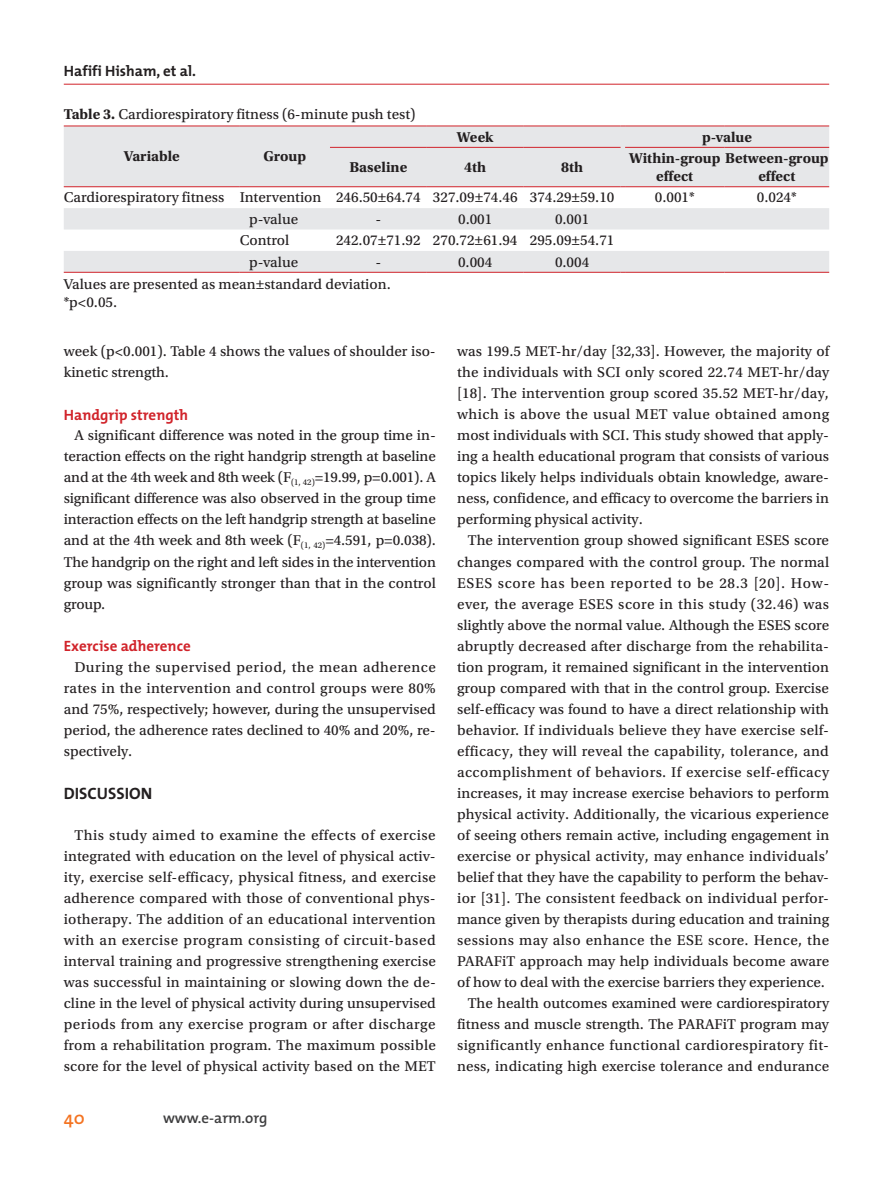
<style>
.page{position:relative;width:893px;height:1191px;background:#fff}
.page>*{position:absolute;margin:0;border:0;box-sizing:border-box;transform-origin:0 0}
.t1{font:600 18px "The Mix";color:#f47321}
.t2{font:700 16.5px "The Mix";color:#231f20}
.t3{font:15px/21px "Utopia Std Capt";letter-spacing:.005em;color:#231f20;text-align:justify}
.t4{font:15px "Utopia Std Capt";letter-spacing:.025em;color:#231f20}
.t5{font:15px "Utopia Std Capt";letter-spacing:.03em;color:#231f20}
.t6{font:700 15px/18px "Utopia Std";color:#231f20}
.t7{font:15px "Utopia Std Capt";letter-spacing:.045em;color:#231f20}
.t8{font:700 15px "The Mix";color:#d1232a}
.t9{font:700 15px "The Mix";color:#231f20}
.t10{font:600 15px "The Mix";color:#3e3e3f}
.s1{font-family:"Utopia Std";font-weight:700}
</style>
<div class="page">
<hr style="left:64px;top:84px;width:765px;height:1px;background:#d1232a">
<svg style="left:64px;top:127px;width:765px;height:145px;fill:#e6e7e9"></svg>
<hr style="left:330px;top:147px;width:97px;height:1px;background:#d1232a">
<hr style="left:427px;top:147px;width:97px;height:1px;background:#d1232a">
<hr style="left:524px;top:147px;width:97px;height:1px;background:#d1232a">
<hr style="left:625px;top:147px;width:100px;height:1px;background:#d1232a">
<hr style="left:725px;top:147px;width:104px;height:1px;background:#d1232a">
<hr style="left:64px;top:126px;width:176px;height:1px;background:#d1232a">
<hr style="left:240px;top:126px;width:90px;height:1px;background:#d1232a">
<hr style="left:330px;top:126px;width:97px;height:1px;background:#d1232a">
<hr style="left:427px;top:126px;width:97px;height:1px;background:#d1232a">
<hr style="left:524px;top:126px;width:97px;height:1px;background:#d1232a">
<hr style="left:625px;top:126px;width:100px;height:1px;background:#d1232a">
<hr style="left:725px;top:126px;width:104px;height:1px;background:#d1232a">
<hr style="left:64px;top:186px;width:176px;height:1px;background:#d1232a">
<hr style="left:240px;top:186px;width:90px;height:1px;background:#d1232a">
<hr style="left:330px;top:186px;width:97px;height:1px;background:#d1232a">
<hr style="left:427px;top:186px;width:97px;height:1px;background:#d1232a">
<hr style="left:524px;top:186px;width:97px;height:1px;background:#d1232a">
<hr style="left:625px;top:186px;width:100px;height:1px;background:#d1232a">
<hr style="left:725px;top:186px;width:104px;height:1px;background:#d1232a">
<hr style="left:64px;top:272px;width:176px;height:1px;background:#d1232a">
<hr style="left:240px;top:272px;width:90px;height:1px;background:#d1232a">
<hr style="left:330px;top:272px;width:97px;height:1px;background:#d1232a">
<hr style="left:427px;top:272px;width:97px;height:1px;background:#d1232a">
<hr style="left:524px;top:272px;width:97px;height:1px;background:#d1232a">
<hr style="left:625px;top:272px;width:100px;height:1px;background:#d1232a">
<hr style="left:725px;top:272px;width:104px;height:1px;background:#d1232a">
<p class="t9" style="left:64px;top:59px;width:134px">Hafifi Hisham, et al.</p>
<p class="t3" style="left:64px;top:104px;width:353px"><span class="s1">Table 3.</span> Cardiorespiratory fitness (6-minute push test)</p>
<p class="t6" style="left:124px;top:147px;width:58px">Variable</p>
<p class="t6" style="left:264px;top:147px;width:44px">Group</p>
<p class="t6" style="left:457px;top:128px;width:38px">Week</p>
<p class="t6" style="left:702px;top:128px;width:52px">p-value</p>
<p class="t6" style="left:349px;top:158px;width:59px">Baseline</p>
<p class="t6" style="left:464px;top:158px;width:23px">4th</p>
<p class="t6" style="left:561px;top:158px;width:23px">8th</p>
<p class="t6" style="left:656px;top:149px;width:174px;text-indent:-27px">Within-group Between-group effect</p>
<p class="t6" style="left:758px;top:167px;width:39px">effect</p>
<p class="t3" style="left:64px;top:187px;width:552px">Cardiorespiratory fitness Intervention 246.50±64.74 327.09±74.46 374.29±59.10</p>
<p class="t3" style="left:655px;top:187px;width:41px">0.001*</p>
<p class="t3" style="left:757px;top:187px;width:41px">0.024*</p>
<p class="t3" style="left:249px;top:209px;width:51px">p-value</p>
<p class="t3" style="left:375px;top:209px;width:7px">-</p>
<p class="t3" style="left:458px;top:209px;width:36px">0.001</p>
<p class="t3" style="left:555px;top:209px;width:36px">0.001</p>
<p class="t3" style="left:240px;top:230px;width:51px">Control</p>
<p class="t3" style="left:336px;top:230px;width:280px">242.07±71.92 270.72±61.94 295.09±54.71</p>
<p class="t3" style="left:249px;top:251px;width:51px">p-value</p>
<p class="t3" style="left:375px;top:251px;width:7px">-</p>
<p class="t3" style="left:458px;top:251px;width:36px">0.004</p>
<p class="t3" style="left:555px;top:251px;width:36px">0.004</p>
<p class="t3" style="left:64px;top:276px;width:329px;line-height:18px">Values are presented as mean±standard deviation. *p&lt;0.05.</p>
<p class="t3" style="left:64px;top:341px;width:374px">week (p&lt;0.001). Table 4 shows the values of shoulder iso&shy;kinetic strength.</p>
<p class="t8" style="left:64px;top:402px;width:126px">Handgrip strength</p>
<p class="t3" style="left:64px;top:425px;width:374px;text-indent:11px">A significant difference was noted in the group time in&shy;teraction effects on the right handgrip strength at baseline and at the 4th week and 8th week (F<sub>(1,</sub> <sub>42)</sub>=19.99, p=0.001). A significant difference was also observed in the group time interaction effects on the left handgrip strength at baseline and at the 4th week and 8th week (F<sub>(1,</sub> <sub>42)</sub>=4.591, p=0.038).<br>The handgrip on the right and left sides in the intervention group was significantly stronger than that in the control group.</p>
<p class="t8" style="left:64px;top:633px;width:128px">Exercise adherence</p>
<p class="t3" style="left:64px;top:656px;width:374px;text-indent:11px">During the supervised period, the mean adherence rates in the intervention and control groups were 80% and 75%, respectively; however, during the unsupervised period, the adherence rates declined to 40% and 20%, re&shy;spectively.</p>
<p class="t2" style="left:64px;top:779px;width:90px">DISCUSSION</p>
<p class="t3" style="left:64px;top:824px;width:374px;text-indent:11px">This study aimed to examine the effects of exercise integrated with education on the level of physical activ&shy;ity, exercise self-efficacy, physical fitness, and exercise adherence compared with those of conventional phys&shy;iotherapy. The addition of an educational intervention with an exercise program consisting of circuit-based interval training and progressive strengthening exercise was successful in maintaining or slowing down the de&shy;cline in the level of physical activity during unsupervised periods from any exercise program or after discharge from a rehabilitation program. The maximum possible score for the level of physical activity based on the MET</p>
<p class="t1" style="left:64px;top:1102px;width:22px">40</p>
<p class="t10" style="left:163px;top:1105px;width:106px">www.e-arm.org</p>
<p class="t3" style="left:457px;top:341px;width:374px">was 199.5 MET-hr/day [32,33]. However, the majority of the individuals with SCI only scored 22.74 MET-hr/day [18]. The intervention group scored 35.52 MET-hr/day, which is above the usual MET value obtained among most individuals with SCI. This study showed that apply&shy;ing a health educational program that consists of various topics likely helps individuals obtain knowledge, aware&shy;ness, confidence, and efficacy to overcome the barriers in performing physical activity.</p>
<p class="t3" style="left:468px;top:530px;width:363px">The intervention group showed significant ESES score</p>
<p class="t3" style="left:457px;top:551px;width:374px">changes compared with the control group. The normal</p>
<p class="t7" style="left:457px;top:574px;width:374px">ESES score has been reported to be 28.3 [20]. How-</p>
<p class="t5" style="left:457px;top:595px;width:373px">ever, the average ESES score in this study (32.46) was</p>
<p class="t3" style="left:457px;top:614px;width:374px">slightly above the normal value. Although the ESES score</p>
<p class="t3" style="left:457px;top:635px;width:374px">abruptly decreased after discharge from the rehabilita-</p>
<p class="t3" style="left:457px;top:656px;width:373px">tion program, it remained significant in the intervention</p>
<p class="t3" style="left:457px;top:677px;width:373px">group compared with that in the control group. Exercise</p>
<p class="t3" style="left:457px;top:698px;width:373px">self-efficacy was found to have a direct relationship with</p>
<p class="t3" style="left:457px;top:719px;width:374px">behavior. If individuals believe they have exercise self-</p>
<p class="t3" style="left:457px;top:740px;width:373px">efficacy, they will reveal the capability, tolerance, and</p>
<p class="t4" style="left:457px;top:763px;width:374px">accomplishment of behaviors. If exercise self-efficacy</p>
<p class="t3" style="left:457px;top:782px;width:374px">increases, it may increase exercise behaviors to perform</p>
<p class="t3" style="left:457px;top:803px;width:373px">physical activity. Additionally, the vicarious experience</p>
<p class="t3" style="left:457px;top:824px;width:374px">of seeing others remain active, including engagement in</p>
<p class="t3" style="left:457px;top:845px;width:374px">exercise or physical activity, may enhance individuals’</p>
<p class="t3" style="left:457px;top:866px;width:374px">belief that they have the capability to perform the behav-</p>
<p class="t3" style="left:457px;top:887px;width:374px">ior [31]. The consistent feedback on individual perfor-</p>
<p class="t3" style="left:457px;top:908px;width:374px">mance given by therapists during education and training</p>
<p class="t5" style="left:457px;top:931px;width:374px">sessions may also enhance the ESE score. Hence, the</p>
<p class="t3" style="left:457px;top:950px;width:374px">PARAFiT approach may help individuals become aware</p>
<p class="t3" style="left:457px;top:971px;width:369px">of how to deal with the exercise barriers they experience.</p>
<p class="t3" style="left:468px;top:992px;width:363px">The health outcomes examined were cardiorespiratory</p>
<p class="t3" style="left:457px;top:1013px;width:373px">fitness and muscle strength. The PARAFiT program may</p>
<p class="t4" style="left:457px;top:1036px;width:374px">significantly enhance functional cardiorespiratory fit-</p>
<p class="t3" style="left:457px;top:1055px;width:374px">ness, indicating high exercise tolerance and endurance</p>
</div>
